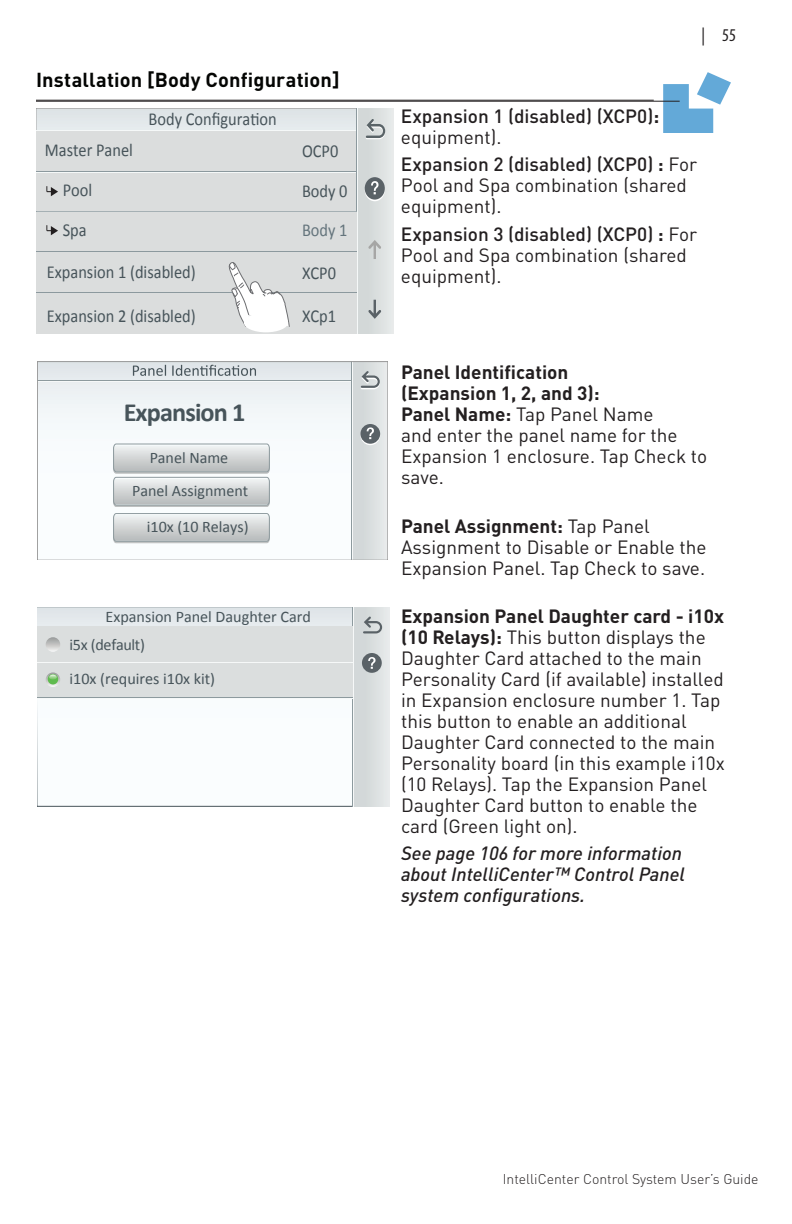
<style>
.page{position:relative;width:792px;height:1224px;background:#fff}
.page>*{position:absolute;margin:0;border:0;box-sizing:border-box;transform-origin:0 0}
.t1{font:700 26.2px "Calibri";letter-spacing:-.035em;color:#47545a}
.t2{font:700 20px "DIN Pro";letter-spacing:.01em;color:#040503}
.t3{font:19px/21px "DIN Pro";color:#231f20}
.t4{font:italic 500 19px/21px "DIN Pro";color:#231f20}
.t5{font:500 19px/21px "DIN Pro";color:#231f20}
.t6{font:18.2px/39.8px "Calibri";color:#47545a;scale:.9 1}
.t7{font:18.2px "Calibri";color:#64747c;scale:.9 1}
.t8{font:condensed 18px "Myriad Pro";color:#231f20}
.t9{font:16.2px/27.4px "Calibri";color:#47545a}
.t10{font:16px "Calibri";color:#47545a}
.t11{font:300 14px "DIN Pro";color:#231f20}
.s1{font-weight:700}
.s2{font-weight:400}
.s3{font-weight:500}
</style>
<div class="page">
<svg style="left:663px;top:72px;width:68px;height:61px"></svg>
<div style="left:36px;top:108px;width:357px;height:226px;background:#e2e7ea"></div>
<hr style="left:36px;top:334px;width:320px;height:1px;background:#f5f8f8">
<div style="left:356px;top:108px;width:37px;height:226px;background:#d9dedd"></div>
<hr style="left:36px;top:130px;width:320px;height:1px;background:#8c999e">
<div style="left:36px;top:131px;width:320px;height:41px;background:#dbdddd"></div>
<div style="left:36px;top:171px;width:320px;height:41px;background:#dbdddd"></div>
<hr style="left:36px;top:211px;width:320px;height:1px;background:#8c999e">
<hr style="left:36px;top:171px;width:320px;height:1px;background:#8c999e">
<hr style="left:36px;top:172px;width:320px;height:1px;background:#f5f8f8">
<svg style="left:366px;top:119px;width:19px;height:20px"></svg>
<hr style="left:356px;top:109px;width:1px;height:225px;background:#8c999e">
<hr style="left:357px;top:109px;width:1px;height:225px;background:#f5f8f8">
<div style="left:36px;top:212px;width:320px;height:41px;background:#dbdddd"></div>
<svg style="left:365px;top:179px;width:20px;height:22px"></svg>
<div style="left:365px;top:177px;width:20px;height:23px;background:#5a6267;border-radius:50%"></div>
<svg style="left:371px;top:181px;width:8px;height:13px"></svg>
<svg style="left:46px;top:186px;width:12px;height:10px"></svg>
<svg style="left:46px;top:225px;width:12px;height:10px"></svg>
<div style="left:36px;top:251px;width:321px;height:41px;background:#dbdddd"></div>
<div style="left:36px;top:292px;width:321px;height:42px;background:#dbdddd"></div>
<hr style="left:36px;top:251px;width:321px;height:1px;background:#8c999e">
<hr style="left:36px;top:293px;width:321px;height:1px;background:#8c999e">
<svg style="left:368px;top:240px;width:13px;height:19px"></svg>
<svg style="left:368px;top:300px;width:13px;height:19px"></svg>
<hr style="left:36px;top:101px;width:644px;height:1px;background:#231f20">
<hr style="left:36px;top:100px;width:618px;height:1px;background:#231f20">
<svg style="left:229px;top:262px;width:60px;height:64px"></svg>
<div style="left:244px;top:313px;width:44px;height:19px;background:#fff;border-radius:50%"></div>
<div style="left:37px;top:362px;width:351px;height:198px;background:linear-gradient(to bottom,#e7ecef,#fff)"></div>
<hr style="left:37px;top:381px;width:314px;height:1px;background:#f6f8f8">
<div style="left:351px;top:362px;width:37px;height:198px;background:linear-gradient(to bottom,#dadfdf,#dadedf)"></div>
<hr style="left:351px;top:362px;width:1px;height:198px;background:#8d9a9e">
<hr style="left:352px;top:362px;width:1px;height:198px;background:#f6f8f8">
<svg style="left:361px;top:371px;width:19px;height:18px"></svg>
<svg style="left:133px;top:365px;width:123px;height:11px"></svg>
<div style="left:37px;top:362px;width:351px;height:198px;border:1px solid #999"></div>
<svg style="left:113px;top:443px;width:157px;height:64px;background:#d0d4d5"></svg>
<svg style="left:360px;top:425px;width:20px;height:20px"></svg>
<div style="left:360px;top:424px;width:20px;height:20px;background:#5a6267;border-radius:50%"></div>
<svg style="left:367px;top:427px;width:7px;height:12px"></svg>
<svg style="left:113px;top:513px;width:157px;height:30px;background:#ced2d2"></svg>
<svg style="left:37px;top:607px;width:316px;height:199px"></svg>
<div style="left:354px;top:607px;width:36px;height:199px;background:linear-gradient(to right,#cdd3d4,#e6e9ea)"></div>
<svg style="left:363px;top:616px;width:19px;height:17px"></svg>
<hr style="left:37px;top:626px;width:316px;height:1px;background:#8d9a9e">
<hr style="left:353px;top:607px;width:1px;height:199px;background:#f6f8f8">
<div style="left:37px;top:627px;width:316px;height:35px;background:#dbdede"></div>
<div style="left:37px;top:662px;width:316px;height:36px;background:#dbdede"></div>
<hr style="left:37px;top:697px;width:316px;height:1px;background:#8d9a9e">
<hr style="left:37px;top:662px;width:316px;height:1px;background:#8d9a9e">
<hr style="left:37px;top:663px;width:316px;height:1px;background:#f6f8f8">
<hr style="left:37px;top:698px;width:316px;height:1px;background:#f6f8f8">
<svg style="left:46px;top:637px;width:14px;height:15px"></svg>
<svg style="left:46px;top:672px;width:14px;height:15px"></svg>
<div style="left:362px;top:653px;width:20px;height:20px;background:#5a6267;border-radius:50%"></div>
<svg style="left:368px;top:657px;width:8px;height:12px"></svg>
<div style="left:48px;top:674px;width:10px;height:11px;background:#5fbb4e;border-radius:50%"></div>
<svg style="left:49px;top:674px;width:8px;height:5px"></svg>
<p class="t2" style="left:36px;top:63px;width:305px">Installation [Body Configuration]</p>
<p class="t6" style="left:63px;top:131px;width:80px;text-indent:-18px">Master Panel<br>Pool</p>
<p class="t6" style="left:149px;top:99px;width:144px">Body Configuration</p>
<p class="t6" style="left:302px;top:131px;width:42px">OCP0</p>
<p class="t6" style="left:302px;top:171px;width:52px">Body 0</p>
<p class="t6" style="left:63px;top:210px;width:28px">Spa</p>
<p class="t7" style="left:302px;top:219px;width:52px">Body 1</p>
<p class="t6" style="left:47px;top:252px;width:167px">Expansion 1 (disabled)</p>
<p class="t6" style="left:47px;top:296px;width:167px">Expansion 2 (disabled)</p>
<p class="t6" style="left:302px;top:253px;width:39px">XCP0</p>
<p class="t6" style="left:302px;top:296px;width:39px">XCp1</p>
<h1 class="t1" style="left:124px;top:396px;width:123px">Expansion 1</h1>
<p class="t10" style="left:150px;top:448px;width:80px">Panel Name</p>
<p class="t10" style="left:132px;top:481px;width:117px">Panel Assignment</p>
<p class="t10" style="left:147px;top:517px;width:103px">i10x (10 Relays)</p>
<p class="t9" style="left:70px;top:603px;width:243px;text-indent:36px">Expansion Panel Daughter Card i5x (default)</p>
<p class="t9" style="left:70px;top:665px;width:147px">i10x (requires i10x kit)</p>
<p class="t8" style="left:702px;top:24px;width:36px">| 55</p>
<p class="t5" style="left:401px;top:104px;width:260px">Expansion 1 (disabled) (XCP0)<span class="s1">: </span><span class="s2">equipment).</span></p>
<p class="t3" style="left:401px;top:152px;width:298px"><span class="s3">Expansion 2 (disabled) (XCP0)</span> <span class="s1">:</span> For<br>Pool and Spa combination (shared equipment).</p>
<p class="t3" style="left:401px;top:222px;width:298px"><span class="s3">Expansion 3 (disabled) (XCP0)</span> <span class="s1">:</span> For<br>Pool and Spa combination (shared equipment).</p>
<p class="t3" style="left:401px;top:360px;width:308px"><span class="s1">Panel Identification<br>(Expansion 1, 2, and 3):<br>Panel Name:</span> Tap Panel Name<br>and enter the panel name for the<br>Expansion 1 enclosure. Tap Check to save.</p>
<p class="t3" style="left:401px;top:513px;width:307px"><span class="s1">Panel Assignment:</span> Tap Panel<br>Assignment to Disable or Enable the<br>Expansion Panel. Tap Check to save.</p>
<p class="t3" style="left:401px;top:604px;width:325px"><span class="s1">Expansion Panel Daughter card - i10x (10 Relays):</span> This button displays the Daughter Card attached to the main Personality Card (if available) installed in Expansion enclosure number 1. Tap this button to enable an additional Daughter Card connected to the main Personality board (in this example i10x (10 Relays). Tap the Expansion Panel Daughter Card button to enable the card (Green light on).</p>
<p class="t4" style="left:401px;top:841px;width:286px">See page 106 for more information about IntelliCenter™ Control Panel system configurations.</p>
<p class="t11" style="left:503px;top:1168px;width:257px">IntelliCenter Control System User’s Guide</p>
</div>
